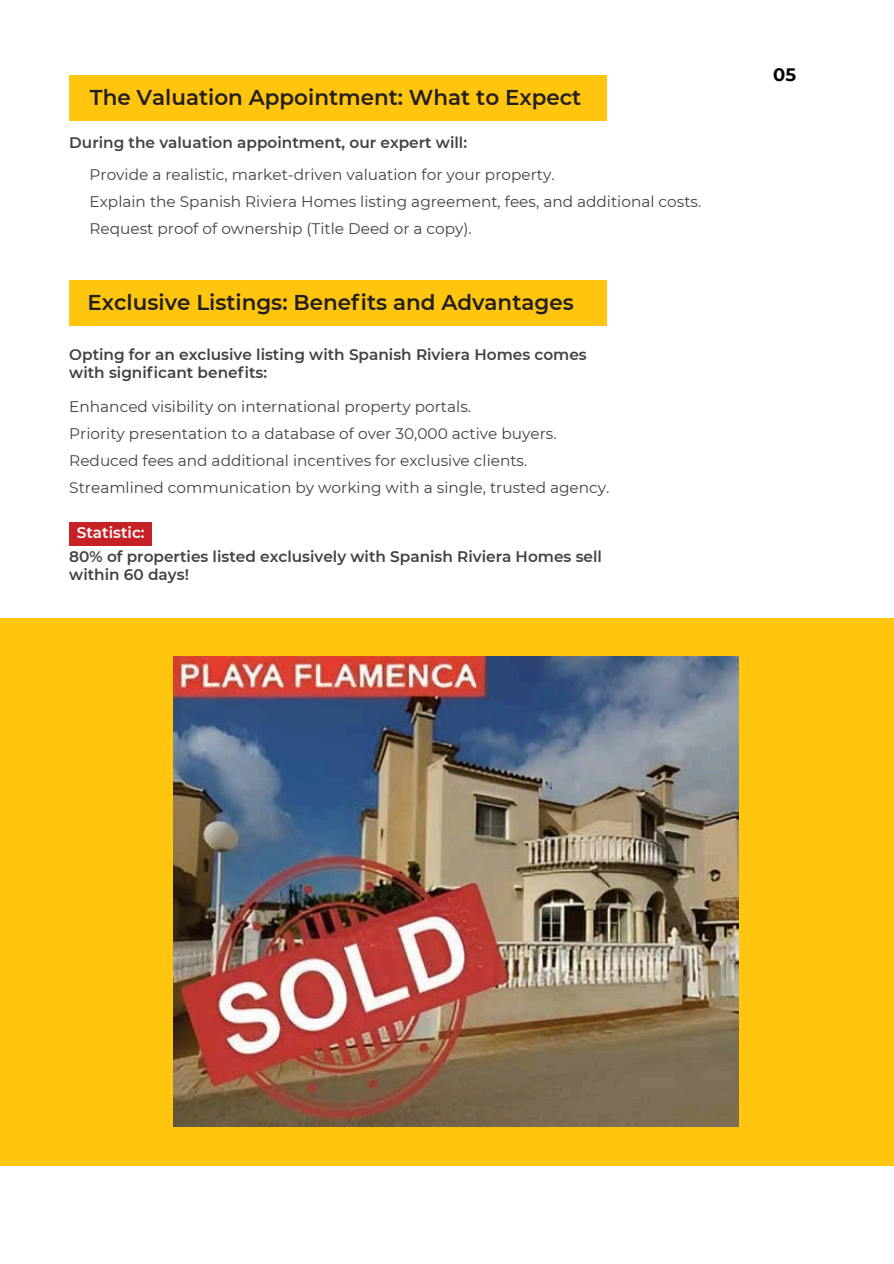
<style>
.page{position:relative;width:894px;height:1264px;background:#fff}
.page>*{position:absolute;margin:0;border:0;box-sizing:border-box;transform-origin:0 0}
.t1{font:600 21.45px "Montserrat";color:#231f20}
.t2{font:700 18px "Montserrat";color:#010101}
.t3{font:15.3px/27px "Montserrat";color:#424143}
.t4{font:600 15.3px/18px "Montserrat";color:#424143}
.t5{font:600 15.3px "Montserrat";color:#fff}
</style>
<div class="page">
<div style="left:0;top:618px;width:893px;height:547px;background:#ffc50f"></div>
<div style="left:69px;top:522px;width:83px;height:23px;background:#c62127"></div>
<div style="left:69px;top:75px;width:537px;height:45px;background:#ffc50f"></div>
<div style="left:69px;top:280px;width:537px;height:45px;background:#ffc50f"></div>
<img style="left:173px;top:656px;width:565px;height:470px">
<h1 class="t1" style="left:90px;top:82px;width:493px">The Valuation Appointment: What to Expect</h1>
<p class="t4" style="left:69px;top:132px;width:399px">During the valuation appointment, our expert will:</p>
<p class="t3" style="left:89px;top:161px;width:613px">Provide a realistic, market-driven valuation for your property.<br>Explain the Spanish Riviera Homes listing agreement, fees, and additional costs.<br>Request proof of ownership (Title Deed or a copy).</p>
<h1 class="t1" style="left:87px;top:287px;width:487px">Exclusive Listings: Benefits and Advantages</h1>
<p class="t4" style="left:69px;top:345px;width:519px">Opting for an exclusive listing with Spanish Riviera Homes comes with significant benefits:</p>
<p class="t3" style="left:69px;top:392px;width:541px">Enhanced visibility on international property portals.<br>Priority presentation to a database of over 30,000 active buyers.<br>Reduced fees and additional incentives for exclusive clients.<br>Streamlined communication by working with a single, trusted agency.</p>
<p class="t5" style="left:77px;top:522px;width:69px">Statistic:</p>
<p class="t4" style="left:69px;top:547px;width:534px">80% of properties listed exclusively with Spanish Riviera Homes sell within 60 days!</p>
<p class="t2" style="left:773px;top:62px;width:24px">05</p>
</div>
